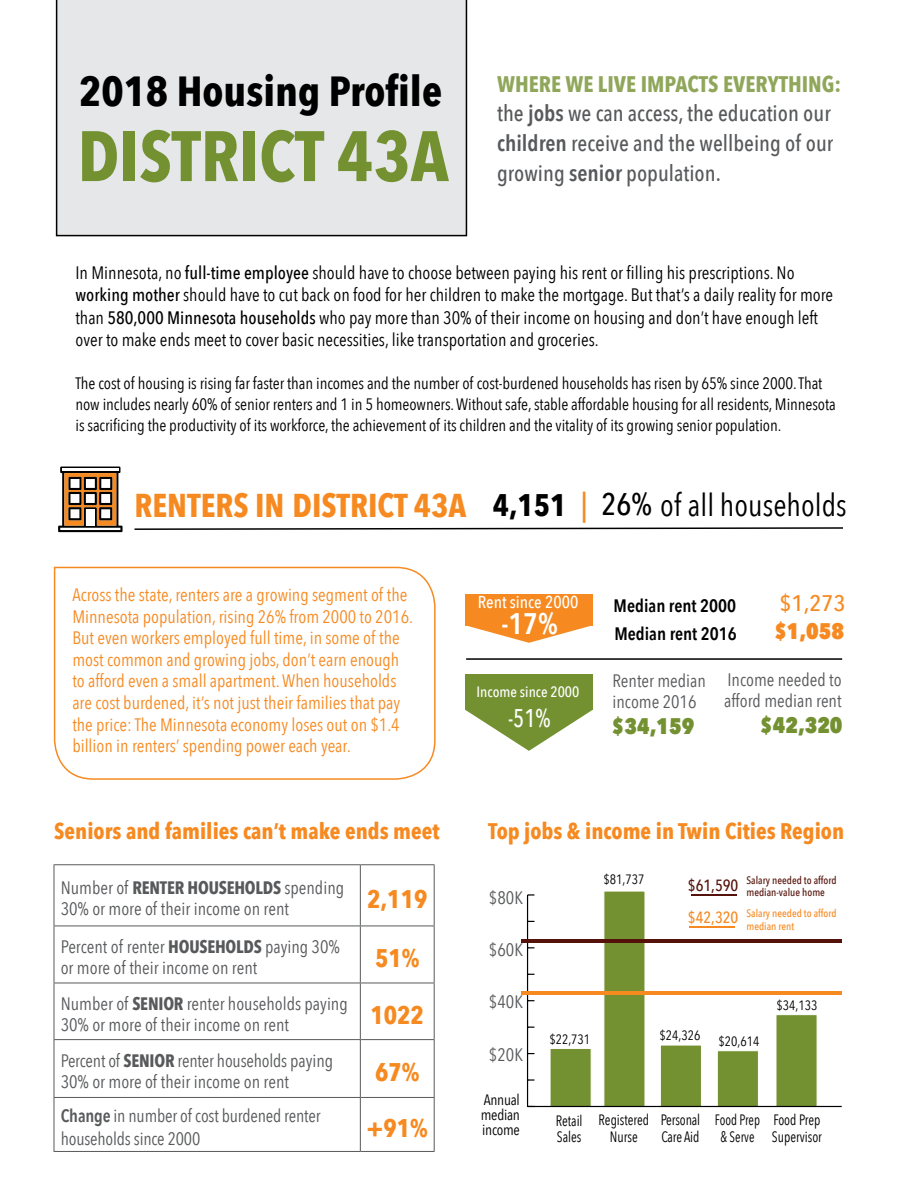
<style>
.page{position:relative;width:918px;height:1188px;background:#fff}
.page>*{position:absolute;margin:0;border:0;box-sizing:border-box;transform-origin:0 0}
.t1{font:700 70.5px "Avenir Next Condensed";color:#749132}
.t2{font:700 42px "Avenir Next Condensed";color:#000}
.t3{font:700 33px "Avenir Next Condensed";color:#f68a21}
.t4{font:31.2px "Avenir Next Condensed";color:#000}
.t5{font:600 29.7px "Avenir Next Condensed";color:#fff}
.t6{font:700 25.5px "Avenir Next Condensed";color:#f68a21}
.t7{font:500 25.5px "Avenir Next Condensed";color:#fff;scale:.9 1}
.t8{font:500 22.5px/30px "Avenir Next Condensed";color:#58595b}
.t9{font:700 22.5px "Avenir Next Condensed";color:#f68a21}
.t10{font:800 22.5px "Avenir Next Condensed";color:#749132}
.t11{font:800 22.5px "Avenir Next Condensed";color:#f68a21}
.t12{font:500 22.5px "Avenir Next Condensed";color:#f68a21;scale:1.11 1}
.t13{font:18px/21px "Avenir Next Condensed";color:#58595b}
.t14{font:18px/22.5px "Avenir Next Condensed";color:#000}
.t15{font:18px/21.6px "Avenir Next Condensed";color:#f68a21}
.t16{font:600 18px "Avenir Next Condensed";color:#000}
.t17{font:500 17.25px "Avenir Next Condensed";color:#fff}
.t18{font:16.5px/21px "Avenir Next Condensed";letter-spacing:-.005em;color:#000}
.t19{font:500 16.2px "Avenir Next Condensed";color:#54120a}
.t20{font:500 16.2px "Avenir Next Condensed";color:#f68a21}
.t21{font:15px/16.5px "Avenir Next Condensed";color:#000;scale:.9 1}
.t22{font:15px/15px "Avenir Next Condensed";color:#000;text-align:justify}
.t23{font:500 15px "Avenir Next Condensed";color:#fff}
.t24{font:15px/16.5px "Avenir Next Condensed";color:#000;text-align:center;scale:.86 1}
.t25{font:13.5px "Avenir Next Condensed";color:#000}
.t26{font:500 10.8px/12.1px "Avenir Next Condensed";color:#54120a}
.t27{font:500 10.8px/12.1px "Avenir Next Condensed";color:#f68a21}
.s1{font-weight:700;color:#90a75b}
.s2{font-weight:600}
.s3{font-weight:500}
.s4{font-weight:700}
.s5{font-weight:500;color:#f68a21}
</style>
<div class="page">
<div style="left:56px;top:0;width:411px;height:236px;background:#e6e7e8"></div>
<svg style="left:58px;top:467px;width:65px;height:65px"></svg>
<hr style="left:691px;top:895px;width:45px;height:1px;background:#54120a">
<hr style="left:690px;top:926px;width:45px;height:1px;background:#f68a21">
<svg style="left:53px;top:566px;width:383px;height:214px"></svg>
<hr style="left:466px;top:658px;width:376px;height:2px;background:#000">
<svg style="left:465px;top:710px;width:128px;height:41px"></svg>
<div style="left:466px;top:675px;width:127px;height:35px;background:#749132"></div>
<svg style="left:465px;top:625px;width:125px;height:18px"></svg>
<div style="left:466px;top:594px;width:127px;height:32px;background:#f68a21"></div>
<svg style="left:134px;top:527px;width:709px;height:3px"></svg>
<hr style="left:54px;top:864px;width:306px;height:1px;background:#58595b">
<hr style="left:54px;top:865px;width:1px;height:61px;background:#58595b">
<hr style="left:360px;top:864px;width:75px;height:1px;background:#58595b">
<hr style="left:360px;top:865px;width:1px;height:61px;background:#58595b">
<hr style="left:434px;top:865px;width:1px;height:61px;background:#58595b">
<hr style="left:54px;top:926px;width:306px;height:1px;background:#58595b">
<hr style="left:54px;top:926px;width:1px;height:57px;background:#58595b">
<hr style="left:360px;top:926px;width:75px;height:1px;background:#58595b">
<hr style="left:360px;top:926px;width:1px;height:57px;background:#58595b">
<hr style="left:434px;top:926px;width:1px;height:57px;background:#58595b">
<hr style="left:54px;top:983px;width:306px;height:1px;background:#58595b">
<hr style="left:54px;top:983px;width:1px;height:56px;background:#58595b">
<hr style="left:360px;top:983px;width:75px;height:1px;background:#58595b">
<hr style="left:360px;top:983px;width:1px;height:56px;background:#58595b">
<hr style="left:434px;top:983px;width:1px;height:56px;background:#58595b">
<hr style="left:54px;top:1039px;width:306px;height:1px;background:#58595b">
<hr style="left:54px;top:1040px;width:1px;height:57px;background:#58595b">
<hr style="left:360px;top:1039px;width:75px;height:1px;background:#58595b">
<hr style="left:360px;top:1040px;width:1px;height:57px;background:#58595b">
<hr style="left:434px;top:1040px;width:1px;height:57px;background:#58595b">
<hr style="left:54px;top:1097px;width:306px;height:1px;background:#58595b">
<hr style="left:54px;top:1098px;width:1px;height:53px;background:#58595b">
<hr style="left:360px;top:1097px;width:75px;height:1px;background:#58595b">
<hr style="left:360px;top:1098px;width:1px;height:53px;background:#58595b">
<hr style="left:434px;top:1098px;width:1px;height:53px;background:#58595b">
<hr style="left:54px;top:1151px;width:306px;height:1px;background:#58595b">
<hr style="left:360px;top:1151px;width:75px;height:1px;background:#58595b">
<hr style="left:527px;top:895px;width:1px;height:211px;background:#000">
<svg style="left:528px;top:1079px;width:6px;height:2px"></svg>
<svg style="left:528px;top:894px;width:6px;height:2px"></svg>
<div style="left:717px;top:1050px;width:42px;height:57px;background:#749132;border:1px solid #fff"></div>
<div style="left:776px;top:1014px;width:41px;height:93px;background:#749132"></div>
<div style="left:604px;top:891px;width:41px;height:216px;background:#749132"></div>
<div style="left:550px;top:1048px;width:41px;height:59px;background:#749132"></div>
<div style="left:660px;top:1045px;width:42px;height:62px;background:#749132;border:1px solid #fff"></div>
<hr style="left:527px;top:1106px;width:315px;height:1px;background:#000">
<hr style="left:522px;top:991px;width:320px;height:4px;background:#f68a21">
<hr style="left:522px;top:939px;width:320px;height:4px;background:#54120a">
<h2 class="t2" style="left:79px;top:66px;width:364px">2018 Housing Profile</h2>
<h1 class="t1" style="left:78px;top:113px;width:373px">DISTRICT 43A</h1>
<p class="t8" style="left:497px;top:69px;width:346px"><span class="s1">WHERE WE LIVE IMPACTS EVERYTHING: </span>the <span class="s2">jobs</span> we can access, the education our <span class="s2">children</span> receive and the wellbeing of our growing <span class="s2">senior</span> population.</p>
<p class="t14" style="left:75px;top:261px;width:759px">In Minnesota, no <span class="s3">full-time employee</span> should have to choose between paying his rent or filling his prescriptions. No <span class="s3">working mother</span> should have to cut back on food for her children to make the mortgage. But that’s a daily reality for more than <span class="s3">580,000 Minnesota households</span> who pay more than 30% of their income on housing and don’t have enough left over to make ends meet to cover basic necessities, like transportation and groceries.</p>
<p class="t18" style="left:75px;top:372px;width:762px">The cost of housing is rising far faster than incomes and the number of cost-burdened households has risen by 65% since 2000. That now includes nearly 60% of senior renters and 1 in 5 homeowners. Without safe, stable affordable housing for all residents, Minnesota is sacrificing the productivity of its workforce, the achievement of its children and the vitality of its growing senior population.</p>
<h3 class="t3" style="left:135px;top:485px;width:333px">RENTERS IN DISTRICT 43A</h3>
<h3 class="t4" style="left:493px;top:478px;width:355px"><span class="s4">4,151</span> <span class="s5">|</span> <span class="s3">26%</span> of all households</h3>
<p class="t15" style="left:72px;top:583px;width:342px">Across the state, renters are a growing segment of the Minnesota population, rising 26% from 2000 to 2016.<br>But even workers employed full time, in some of the most common and growing jobs, don’t earn enough to afford even a small apartment. When households are cost burdened, it’s not just their families that pay the price: The Minnesota economy loses out on $1.4 billion in renters’ spending power each year.</p>
<p class="t17" style="left:478px;top:591px;width:102px">Rent since 2000</p>
<h3 class="t5" style="left:501px;top:598px;width:58px">-17%</h3>
<p class="t23" style="left:477px;top:683px;width:104px">Income since 2000</p>
<h3 class="t7" style="left:508px;top:702px;width:49px">-51%</h3>
<p class="t16" style="left:614px;top:590px;width:124px">Median rent 2000</p>
<p class="t12" style="left:780px;top:589px;width:61px">$1,273</p>
<p class="t16" style="left:614px;top:618px;width:124px">Median rent 2016</p>
<p class="t11" style="left:774px;top:617px;width:71px">$1,058</p>
<p class="t13" style="left:613px;top:669px;width:95px">Renter median income 2016</p>
<p class="t10" style="left:612px;top:712px;width:84px">$34,159</p>
<p class="t13" style="left:724px;top:669px;width:119px">Income needed to afford median rent</p>
<p class="t10" style="left:760px;top:711px;width:84px">$42,320</p>
<p class="t9" style="left:54px;top:818px;width:387px">Seniors and families can’t make ends meet</p>
<p class="t13" style="left:61px;top:876px;width:285px">Number of <span class="s4">RENTER HOUSEHOLDS</span> spending<br>30% or more of their income on rent</p>
<h3 class="t6" style="left:367px;top:884px;width:62px">2,119</h3>
<p class="t13" style="left:61px;top:935px;width:281px">Percent of renter <span class="s4">HOUSEHOLDS</span> paying 30% or more of their income on rent</p>
<h3 class="t6" style="left:375px;top:943px;width:46px">51%</h3>
<p class="t13" style="left:61px;top:992px;width:289px">Number of <span class="s4">SENIOR</span> renter households paying<br>30% or more of their income on rent</p>
<h3 class="t6" style="left:370px;top:999px;width:55px">1022</h3>
<p class="t13" style="left:61px;top:1049px;width:274px">Percent of <span class="s4">SENIOR</span> renter households paying<br>30% or more of their income on rent</p>
<h3 class="t6" style="left:375px;top:1057px;width:46px">67%</h3>
<p class="t13" style="left:61px;top:1104px;width:261px;line-height:22.5px"><span class="s2">Change</span> in number of cost burdened renter households since 2000</p>
<h3 class="t6" style="left:367px;top:1113px;width:63px">+91%</h3>
<p class="t9" style="left:488px;top:817px;width:358px">Top jobs &amp; income in Twin Cities Region</p>
<p class="t26" style="left:747px;top:874px;width:92px">Salary needed to afford median-value home</p>
<p class="t27" style="left:747px;top:907px;width:92px">Salary needed to afford median rent</p>
<p class="t25" style="left:604px;top:867px;width:42px">$81,737</p>
<p class="t19" style="left:688px;top:875px;width:52px">$61,590</p>
<p class="t20" style="left:688px;top:907px;width:52px">$42,320</p>
<p class="t13" style="left:489px;top:886px;width:36px">$80K</p>
<p class="t13" style="left:489px;top:938px;width:36px">$60K</p>
<p class="t13" style="left:489px;top:990px;width:36px">$40K</p>
<p class="t13" style="left:489px;top:1044px;width:36px">$20K</p>
<p class="t25" style="left:777px;top:993px;width:42px">$34,133</p>
<p class="t25" style="left:659px;top:1024px;width:42px">$24,326</p>
<p class="t25" style="left:549px;top:1028px;width:42px">$22,731</p>
<p class="t25" style="left:719px;top:1030px;width:42px">$20,614</p>
<p class="t22" style="left:481px;top:1092px;width:40px">Annual median income</p>
<p class="t21" style="left:556px;top:1112px;width:31px">Retail<br>Sales</p>
<p class="t21" style="left:599px;top:1111px;width:58px;text-align:center">Registered<br>Nurse</p>
<p class="t21" style="left:661px;top:1111px;width:45px">Personal<br>Care Aid</p>
<p class="t24" style="left:715px;top:1111px;width:54px">Food Prep &amp; Serve</p>
<p class="t21" style="left:772px;top:1111px;width:57px">Food Prep<br>Supervisor</p>
</div>
